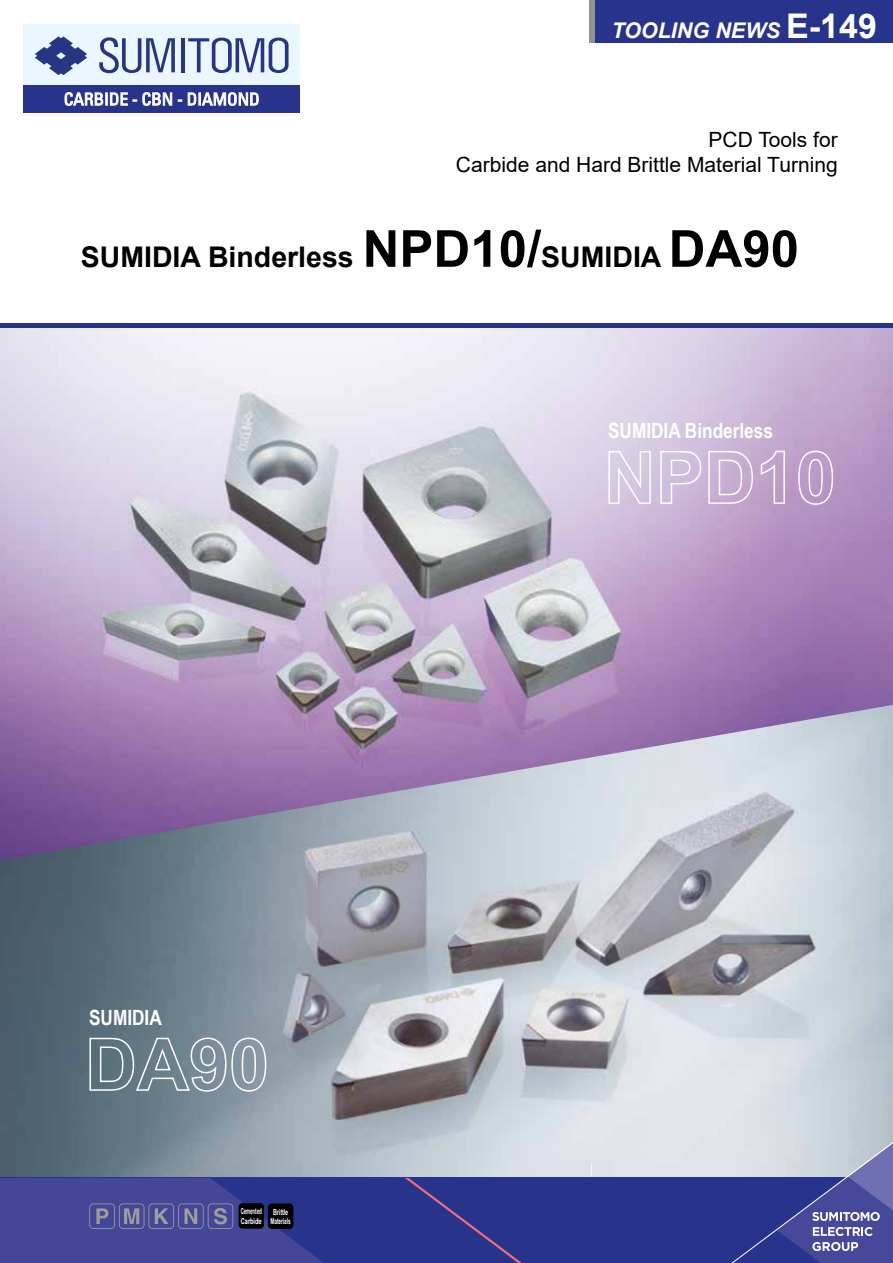
<style>
.page{position:relative;width:893px;height:1263px;background:#fff}
.page>*{position:absolute;margin:0;border:0;box-sizing:border-box;transform-origin:0 0}
.t1{font:700 28.5px "Arial";color:#000}
.t2{font:italic 700 21.6px "Arial";color:#fff}
.t3{font:21px/25.2px "Arial";color:#000;text-align:right}
.t4{font:700 21px "Arial Narrow";color:#fff}
.t5{font:700 8.25px/9.3px "Arial Narrow";letter-spacing:-.01em;color:#fff;scale:.8 1}
.t6{font:700 8.25px/9.3px "Arial Narrow";letter-spacing:-.01em;color:#fff;scale:.66 1}
.s1{font-style:normal;font-size:34.05px}
.s2{font-size:51px}
</style>
<div class="page">
<div style="left:589px;top:0;width:6px;height:43px;background:#929291"></div>
<div style="left:595px;top:0;width:298px;height:43px;background:#28348b"></div>
<div style="left:23px;top:25px;width:277px;height:60px;background:#eaf7fe"></div>
<svg style="left:35px;top:36px;width:52px;height:39px"></svg>
<svg style="left:99px;top:37px;width:76px;height:36px"></svg>
<hr style="left:181px;top:38px;width:4px;height:34px;background:#283583">
<svg style="left:188px;top:38px;width:101px;height:35px"></svg>
<div style="left:23px;top:85px;width:277px;height:27px;background:#28348b"></div>
<svg style="left:65px;top:92px;width:72px;height:14px"></svg>
<svg style="left:143px;top:92px;width:29px;height:14px"></svg>
<svg style="left:188px;top:92px;width:70px;height:14px"></svg>
<img style="left:0;top:328px;width:893px;height:377px">
<img style="left:0;top:705px;width:893px;height:473px">
<hr style="left:591px;top:1163px;width:1px;height:47px;background:#eaf7fe">
<div style="left:0;top:1178px;width:893px;height:85px;background:#28348b"></div>
<svg style="left:405px;top:1178px;width:117px;height:85px"></svg>
<svg style="left:731px;top:1142px;width:162px;height:121px"></svg>
<svg style="left:608px;top:450px;width:44px;height:55px;background:#dcd1e6"></svg>
<svg style="left:660px;top:450px;width:42px;height:55px;background:#d5c5e0"></svg>
<svg style="left:708px;top:450px;width:46px;height:55px;background:#cfbad8"></svg>
<svg style="left:760px;top:450px;width:26px;height:55px"></svg>
<svg style="left:797px;top:450px;width:37px;height:56px;background:#c4a9cf"></svg>
<svg style="left:89px;top:1036px;width:178px;height:56px;background:#8394a0"></svg>
<div style="left:0;top:323px;width:893px;height:5px;background:#28348b"></div>
<svg style="left:0;top:1178px;width:323px;height:85px"></svg>
<div style="left:268px;top:1203px;width:25px;height:26px;background:#000;border-radius:4px"></div>
<div style="left:239px;top:1203px;width:25px;height:26px;background:#000;border-radius:4px"></div>
<p class="t2" style="left:611px;top:17px;width:267px">TOOLING NEWS <span class="s1">E-149</span></p>
<p class="t3" style="left:456px;top:129px;width:383px">PCD Tools for<br>Carbide and Hard Brittle Material Turning</p>
<h1 class="t1" style="left:81px;top:246px;width:720px">SUMIDIA Binderless <span class="s2">NPD10/</span>SUMIDIA <span class="s2">DA90</span></h1>
<p class="t4" style="left:89px;top:1006px;width:74px">SUMIDIA</p>
<p class="t6" style="left:241px;top:1207px;width:34px">Cemented<br>Carbide</p>
<p class="t5" style="left:271px;top:1207px;width:27px">Brittle<br>Materials</p>
<p class="t4" style="left:608px;top:419px;width:166px">SUMIDIA Binderless</p>
</div>
